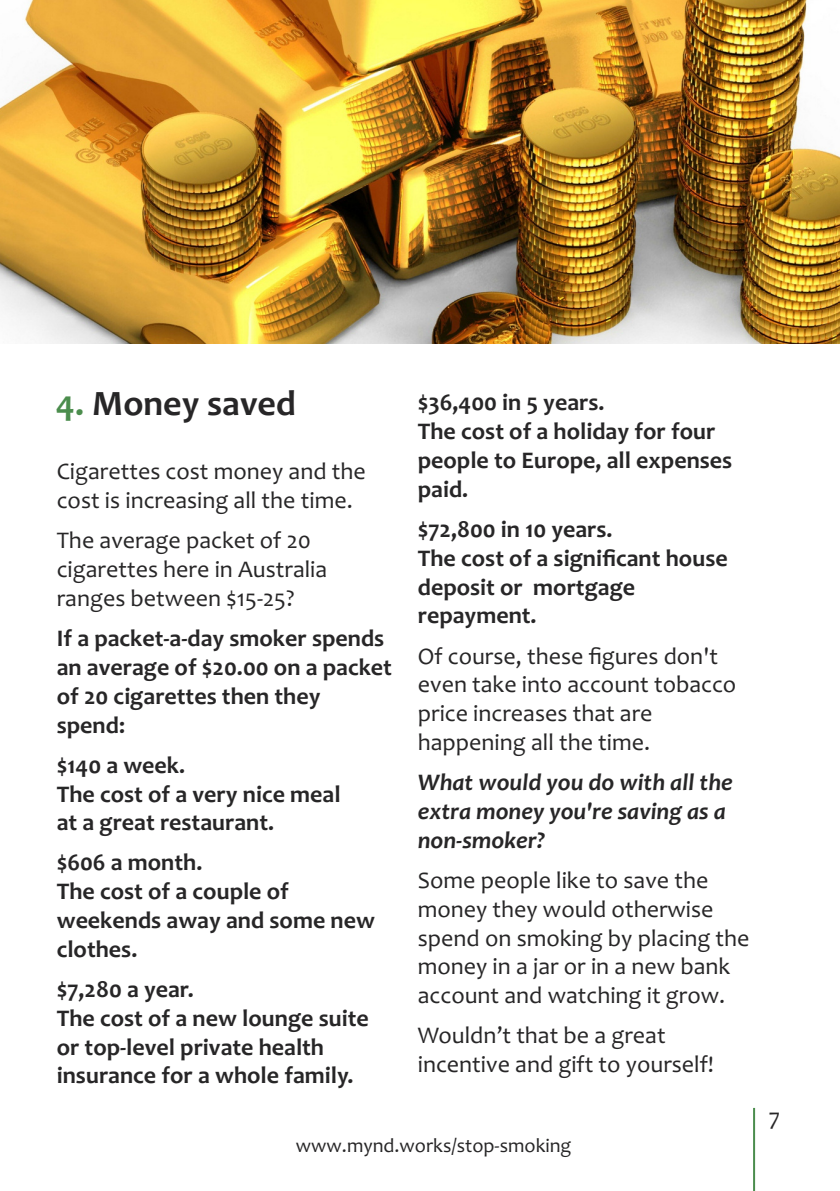
<style>
.page{position:relative;width:840px;height:1191px;background:#fff}
.page>*{position:absolute;margin:0;border:0;box-sizing:border-box;transform-origin:0 0}
.t1{font:700 36px "Candara";color:#272627}
.t2{font:700 24px/28.8px "Candara";color:#272627}
.t3{font:24px/28.8px "Candara";color:#272627}
.t4{font:italic 700 24px/28.8px "Candara";color:#272627}
.t5{font:20px "Candara";color:#272627}
.s1{color:#4b8d4d}
</style>
<div class="page">
<hr style="left:752px;top:1108px;width:2px;height:83px;background:#4b8d4d">
<img style="left:0;top:0;width:839px;height:343px">
<h1 class="t1" style="left:56px;top:382px;width:241px"><span class="s1">4.</span> Money saved</h1>
<p class="t3" style="left:57px;top:457px;width:310px">Cigarettes cost money and the cost is increasing all the time.</p>
<p class="t3" style="left:57px;top:525px;width:272px">The average packet of 20 cigarettes here in Australia ranges between $15-25?</p>
<p class="t2" style="left:57px;top:623px;width:336px">if a packet-a-day smoker spends an average of $20.00 on a packet of 20 cigarettes then they spend:</p>
<p class="t2" style="left:57px;top:750px;width:285px">$140 a week.<br>The cost of a very nice meal at a great restaurant.</p>
<p class="t2" style="left:57px;top:847px;width:319px">$606 a month.<br>The cost of a couple of weekends away and some new clothes.</p>
<p class="t2" style="left:57px;top:974px;width:313px">$7,280 a year.<br>The cost of a new lounge suite or top-level private health insurance for a whole family.</p>
<p class="t2" style="left:417px;top:388px;width:316px">$36,400 in 5 years.<br>The cost of a holiday for four people to Europe, all expenses paid.</p>
<p class="t2" style="left:417px;top:514px;width:311px">$72,800 in 10 years.<br>The cost of a significant house deposit or mortgage repayment.</p>
<p class="t3" style="left:417px;top:641px;width:320px">Of course, these figures don't even take into account tobacco price increases that are happening all the time.</p>
<p class="t4" style="left:417px;top:767px;width:316px">What would you do with all the extra money you're saving as a non-smoker?</p>
<p class="t3" style="left:417px;top:865px;width:333px">Some people like to save the money they would otherwise spend on smoking by placing the money in a jar or in a new bank account and watching it grow.</p>
<p class="t3" style="left:417px;top:1020px;width:297px">Wouldn’t that be a great incentive and gift to yourself!</p>
<p class="t5" style="left:296px;top:1133px;width:277px">www.mynd.works/stop-smoking</p>
<p class="t3" style="left:768px;top:1102px;width:13px">7</p>
</div>
